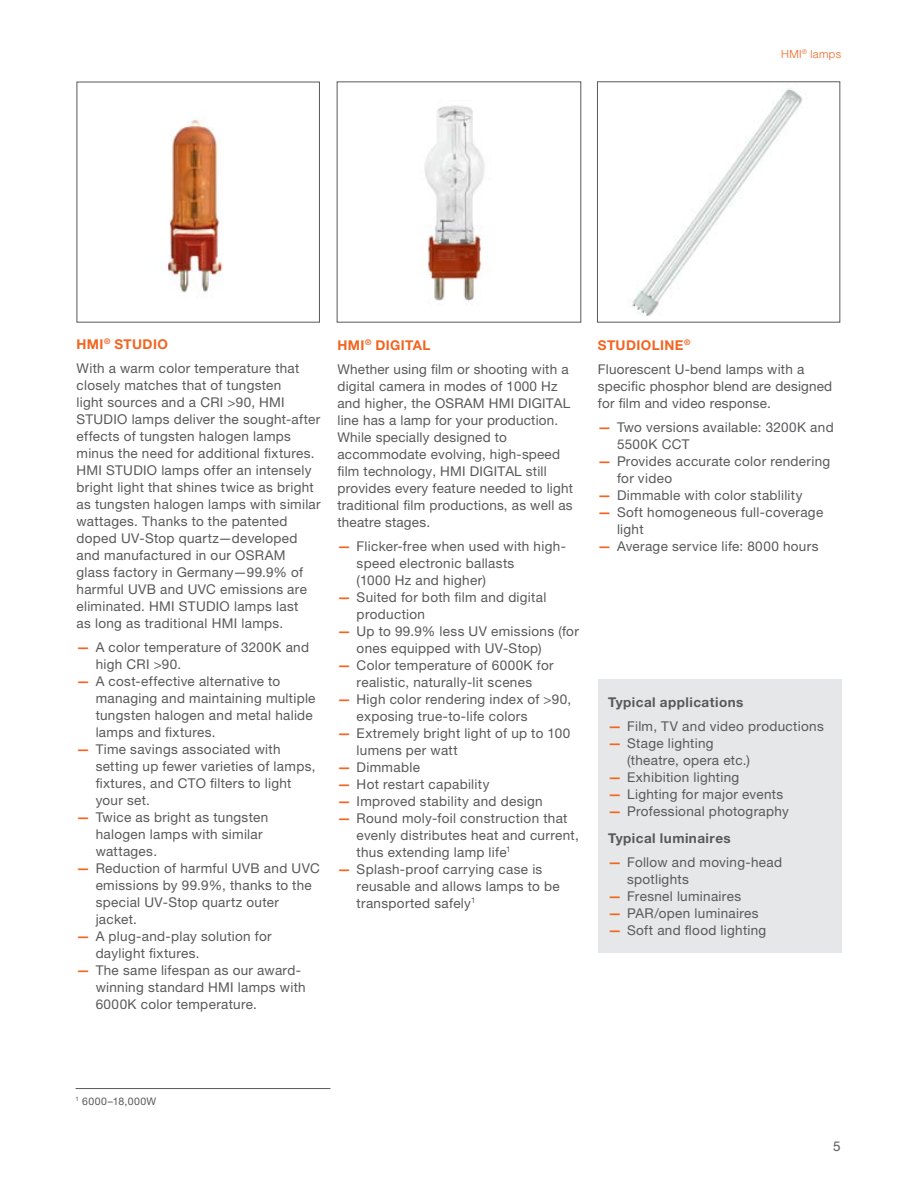
<style>
.page{position:relative;width:918px;height:1188px;background:#fff}
.page>*{position:absolute;margin:0;border:0;box-sizing:border-box;transform-origin:0 0}
.t1{font:13.5px/17px "Helvetica Neue LT Pro";letter-spacing:.025em;color:#58595b}
.t2{font:700 13.5px "Helvetica Neue LT Pro";letter-spacing:.035em;color:#58595b}
.t3{font:300 11.25px "Helvetica Neue LT Pro";letter-spacing:.03em;color:#f26522}
.t4{font:10.5px "Helvetica Neue LT Std";letter-spacing:.05em;color:#58595b}
.s1{font-weight:700;color:#f26522}
.s2{font-weight:700}
</style>
<div class="page">
<div style="left:598px;top:679px;width:243px;height:274px;background:#e6e7e8"></div>
<img style="left:167px;top:119px;width:56px;height:174px">
<img style="left:424px;top:105px;width:60px;height:197px">
<img style="left:632px;top:88px;width:170px;height:229px">
<div style="left:597px;top:82px;width:243px;height:240px;border:1px solid #58595b"></div>
<hr style="left:76px;top:1088px;width:254px;height:1px;background:#58595b">
<p class="t3" style="left:781px;top:47px;width:62px">HMI<sup>®</sup> lamps</p>
<p class="t1" style="left:77px;top:332px;width:224px;line-height:23.7px"><span class="s1">HMI</span><sup>®</sup> <span class="s1">STUDIO<br></span>With a warm color temperature that</p>
<p class="t1" style="left:77px;top:377px;width:246px">closely matches that of tungsten<br>light sources and a CRI &gt;90, HMI STUDIO lamps deliver the sought-after effects of tungsten halogen lamps minus the need for additional fixtures.<br>HMI STUDIO lamps offer an intensely bright light that shines twice as bright as tungsten halogen lamps with similar wattages. Thanks to the patented doped UV-Stop quartz—developed and manufactured in our OSRAM glass factory in Germany—99.9% of harmful UVB and UVC emissions are eliminated. HMI STUDIO lamps last<br>as long as traditional HMI lamps.</p>
<p class="t1" style="left:96px;top:639px;width:215px;text-indent:-19px"><span class="s1">—</span> A color temperature of 3200K and high CRI &gt;90.</p>
<p class="t1" style="left:96px;top:673px;width:221px;text-indent:-19px"><span class="s1">—</span> A cost-effective alternative to managing and maintaining multiple tungsten halogen and metal halide lamps and fixtures.</p>
<p class="t1" style="left:96px;top:741px;width:221px;text-indent:-19px"><span class="s1">—</span> Time savings associated with setting up fewer varieties of lamps, fixtures, and CTO filters to light your set.</p>
<p class="t1" style="left:96px;top:809px;width:174px;text-indent:-19px"><span class="s1">—</span> Twice as bright as tungsten halogen lamps with similar wattages.</p>
<p class="t1" style="left:96px;top:860px;width:226px;text-indent:-19px"><span class="s1">—</span> Reduction of harmful UVB and UVC emissions by 99.9%, thanks to the special UV-Stop quartz outer jacket.</p>
<p class="t1" style="left:96px;top:928px;width:178px;text-indent:-19px"><span class="s1">—</span> A plug-and-play solution for daylight fixtures.</p>
<p class="t1" style="left:96px;top:962px;width:212px;text-indent:-19px"><span class="s1">—</span> The same lifespan as our award&shy;winning standard HMI lamps with<br>6000K color temperature.</p>
<p class="t1" style="left:337px;top:334px;width:233px;line-height:23.7px"><span class="s1">HMI</span><sup>®</sup> <span class="s1">DIGITAL<br></span>Whether using film or shooting with a</p>
<p class="t1" style="left:338px;top:378px;width:237px">digital camera in modes of 1000 Hz and higher, the OSRAM HMI DIGITAL line has a lamp for your production.<br>While specially designed to accommodate evolving, high-speed film technology, HMI DIGITAL still provides every feature needed to light traditional film productions, as well as theatre stages.</p>
<p class="t1" style="left:357px;top:538px;width:211px;text-indent:-19px"><span class="s1">—</span> Flicker-free when used with high&shy;speed electronic ballasts<br>(1000 Hz and higher)</p>
<p class="t1" style="left:357px;top:589px;width:191px;text-indent:-19px"><span class="s1">—</span> Suited for both film and digital production</p>
<p class="t1" style="left:357px;top:623px;width:224px;text-indent:-19px"><span class="s1">—</span> Up to 99.9% less UV emissions (for ones equipped with UV-Stop)</p>
<p class="t1" style="left:338px;top:657px;width:218px;text-align:center"><span class="s1">—</span> Color temperature of 6000K for realistic, naturally-lit scenes</p>
<p class="t1" style="left:357px;top:691px;width:216px;text-indent:-19px"><span class="s1">—</span> High color rendering index of &gt;90, exposing true-to-life colors</p>
<p class="t1" style="left:357px;top:725px;width:215px;text-indent:-19px"><span class="s1">—</span> Extremely bright light of up to 100 lumens per watt</p>
<p class="t1" style="left:338px;top:759px;width:84px"><span class="s1">—</span> Dimmable</p>
<p class="t1" style="left:338px;top:776px;width:153px"><span class="s1">—</span> Hot restart capability</p>
<p class="t1" style="left:338px;top:793px;width:207px"><span class="s1">—</span> Improved stability and design</p>
<p class="t1" style="left:357px;top:810px;width:224px;text-indent:-19px"><span class="s1">—</span> Round moly-foil construction that evenly distributes heat and current, thus extending lamp life<sup>1</sup></p>
<p class="t1" style="left:357px;top:861px;width:204px;text-indent:-19px"><span class="s1">—</span> Splash-proof carrying case is reusable and allows lamps to be transported safely<sup>1</sup></p>
<p class="t1" style="left:598px;top:334px;width:208px;line-height:23.7px"><span class="s1">STUDIOLINE</span><sup>®<br></sup>Fluorescent U-bend lamps with a</p>
<p class="t1" style="left:598px;top:378px;width:236px">specific phosphor blend are designed for film and video response.</p>
<p class="t1" style="left:617px;top:418px;width:218px;text-indent:-19px"><span class="s1">—</span> Two versions available: 3200K and<br>5500K CCT</p>
<p class="t1" style="left:617px;top:453px;width:215px;text-indent:-19px"><span class="s1">—</span> Provides accurate color rendering for video</p>
<p class="t1" style="left:598px;top:487px;width:206px"><span class="s1">—</span> Dimmable with color stablility</p>
<p class="t1" style="left:617px;top:504px;width:208px;text-indent:-19px"><span class="s1">—</span> Soft homogeneous full-coverage light</p>
<p class="t1" style="left:598px;top:538px;width:222px"><span class="s1">—</span> Average service life: 8000 hours</p>
<p class="t2" style="left:608px;top:694px;width:137px">Typical applications</p>
<p class="t1" style="left:608px;top:717px;width:217px"><span class="s1">—</span> Film, TV and video productions</p>
<p class="t1" style="left:627px;top:734px;width:124px;text-indent:-19px"><span class="s1">—</span> Stage lighting (theatre, opera etc.)</p>
<p class="t1" style="left:608px;top:768px;width:133px"><span class="s1">—</span> Exhibition lighting</p>
<p class="t1" style="left:608px;top:785px;width:177px"><span class="s1">—</span> Lighting for major events</p>
<p class="t1" style="left:608px;top:797px;width:182px;line-height:27.8px"><span class="s1">—</span> Professional photography<br><span class="s2">Typical luminaires</span></p>
<p class="t1" style="left:627px;top:854px;width:156px;text-indent:-19px"><span class="s1">—</span> Follow and moving-head spotlights</p>
<p class="t1" style="left:608px;top:888px;width:135px"><span class="s1">—</span> Fresnel luminaires</p>
<p class="t1" style="left:608px;top:905px;width:152px"><span class="s1">—</span> PAR/open luminaires</p>
<p class="t1" style="left:608px;top:922px;width:160px"><span class="s1">—</span> Soft and flood lighting</p>
<p class="t4" style="left:76px;top:1095px;width:82px"><sup>1</sup> 6000–18,000W</p>
<p class="t1" style="left:833px;top:1138px;width:9px">5</p>
</div>
